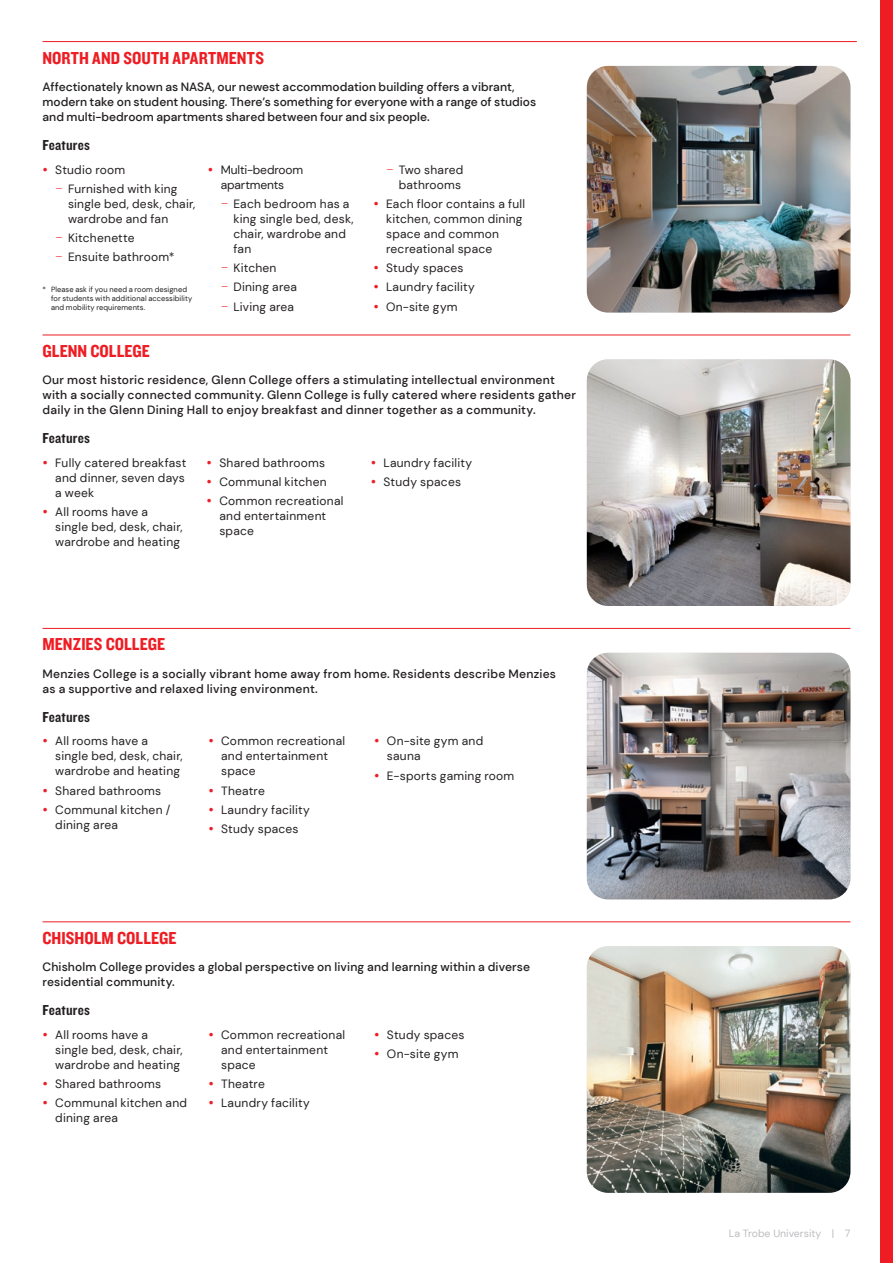
<style>
.page{position:relative;width:893px;height:1263px;background:#fff}
.page>*{position:absolute;margin:0;border:0;box-sizing:border-box;transform-origin:0 0}
.Accommodation_header{font:18px "Knockout 50 Welterweight";letter-spacing:.005em;color:#ee1d23}
.Generic___Heading_3{font:15px "Knockout 50 Welterweight";letter-spacing:.015em;color:#231f20}
.t1{font:12px/15px "DM Sans";letter-spacing:.02em;color:#231f20}
.Generic___Body{font:500 12px/15px "DM Sans";letter-spacing:.015em;color:#231f20}
.t2{font:12px/15px "DM Sans";letter-spacing:-.01em;color:#231f20}
.t3{font:10.5px "DM Sans";color:#bcbdc0}
.Generic___Footnote{font:7.5px/9px "DM Sans";letter-spacing:.01em;color:#231f20}
.s1{font-family:"Roboto";font-weight:300;color:#ee1d23}
</style>
<div class="page">
<div style="left:880px;top:0;width:13px;height:1263px;background:#ee1d23"></div>
<hr style="left:43px;top:41px;width:814px;height:1px;background:#ee1d23">
<hr style="left:43px;top:335px;width:807px;height:1px;background:#ee1d23">
<hr style="left:43px;top:628px;width:807px;height:1px;background:#ee1d23">
<hr style="left:43px;top:921px;width:807px;height:1px;background:#ee1d23">
<img style="left:587px;top:66px;width:263px;height:247px">
<img style="left:587px;top:359px;width:263px;height:247px">
<img style="left:587px;top:653px;width:263px;height:246px">
<img style="left:587px;top:946px;width:263px;height:247px">
<p class="Accommodation_header" style="left:43px;top:46px;width:223px">NORTH AND SOUTH APARTMENTS</p>
<p class="Generic___Body" style="left:43px;top:79px;width:495px">Affectionately known as NASA, our newest accommodation building offers a vibrant, modern take on student housing. There’s something for everyone with a range of studios and multi-bedroom apartments shared between four and six people.</p>
<p class="Generic___Heading_3" style="left:43px;top:135px;width:49px">Features</p>
<p class="t1" style="left:55px;top:162px;width:71px">Studio room</p>
<p class="t1" style="left:68px;top:181px;width:129px;text-indent:-13px"><span class="s1">–</span> Furnished with king single bed, desk, chair, wardrobe and fan</p>
<p class="t1" style="left:55px;top:230px;width:81px"><span class="s1">–</span> Kitchenette</p>
<p class="t1" style="left:55px;top:250px;width:121px"><span class="s1">–</span> Ensuite bathroom*</p>
<p class="Generic___Footnote" style="left:51px;top:284px;width:143px;text-indent:-9px">* Please ask if you need a room designed for students with additional accessibility and mobility requirements.</p>
<p class="t2" style="left:221px;top:162px;width:84px">Multi-bedroom apartments</p>
<p class="t1" style="left:233px;top:196px;width:122px;text-indent:-13px"><span class="s1">–</span> Each bedroom has a king single bed, desk, chair, wardrobe and fan</p>
<p class="t1" style="left:221px;top:260px;width:57px"><span class="s1">–</span> Kitchen</p>
<p class="t1" style="left:221px;top:280px;width:78px"><span class="s1">–</span> Dining area</p>
<p class="t1" style="left:221px;top:299px;width:75px"><span class="s1">–</span> Living area</p>
<p class="t1" style="left:386px;top:162px;width:79px;text-align:right"><span class="s1">–</span> Two shared bathrooms</p>
<p class="t1" style="left:386px;top:196px;width:140px">Each floor contains a full kitchen, common dining space and common recreational space</p>
<p class="t1" style="left:386px;top:260px;width:79px">Study spaces</p>
<p class="t1" style="left:386px;top:280px;width:90px">Laundry facility</p>
<p class="t1" style="left:386px;top:299px;width:73px">On-site gym</p>
<p class="Accommodation_header" style="left:43px;top:339px;width:109px">GLENN COLLEGE</p>
<p class="Generic___Body" style="left:43px;top:372px;width:535px">Our most historic residence, Glenn College offers a stimulating intellectual environment with a socially connected community. Glenn College is fully catered where residents gather daily in the Glenn Dining Hall to enjoy breakfast and dinner together as a community.</p>
<p class="Generic___Heading_3" style="left:43px;top:429px;width:49px">Features</p>
<p class="t1" style="left:55px;top:455px;width:133px;text-align:justify">Fully catered breakfast and dinner, seven days a week</p>
<p class="t1" style="left:55px;top:504px;width:129px">All rooms have a single bed, desk, chair, wardrobe and heating</p>
<p class="t1" style="left:219px;top:455px;width:107px">Shared bathrooms</p>
<p class="t1" style="left:219px;top:474px;width:109px">Communal kitchen</p>
<p class="t1" style="left:219px;top:494px;width:126px">Common recreational and entertainment space</p>
<p class="t1" style="left:384px;top:455px;width:90px">Laundry facility</p>
<p class="t1" style="left:384px;top:474px;width:79px">Study spaces</p>
<p class="Accommodation_header" style="left:43px;top:632px;width:124px">MENZIES COLLEGE</p>
<p class="Generic___Body" style="left:43px;top:666px;width:515px">Menzies College is a socially vibrant home away from home. Residents describe Menzies as a supportive and relaxed living environment.</p>
<p class="Generic___Heading_3" style="left:43px;top:707px;width:49px">Features</p>
<p class="t1" style="left:55px;top:734px;width:129px">All rooms have a single bed, desk, chair, wardrobe and heating</p>
<p class="t1" style="left:55px;top:783px;width:107px">Shared bathrooms</p>
<p class="t1" style="left:55px;top:802px;width:117px">Communal kitchen / dining area</p>
<p class="t1" style="left:387px;top:734px;width:98px">On-site gym and sauna</p>
<p class="t1" style="left:387px;top:768px;width:129px">E-sports gaming room</p>
<p class="t1" style="left:221px;top:734px;width:126px">Common recreational and entertainment space</p>
<p class="t1" style="left:221px;top:783px;width:45px">Theatre</p>
<p class="t1" style="left:221px;top:802px;width:90px">Laundry facility</p>
<p class="t1" style="left:221px;top:821px;width:79px">Study spaces</p>
<p class="Accommodation_header" style="left:43px;top:926px;width:136px">CHISHOLM COLLEGE</p>
<p class="Generic___Body" style="left:43px;top:959px;width:489px">Chisholm College provides a global perspective on living and learning within a diverse residential community.</p>
<p class="Generic___Heading_3" style="left:43px;top:1000px;width:49px">Features</p>
<p class="t1" style="left:55px;top:1027px;width:129px">All rooms have a single bed, desk, chair, wardrobe and heating</p>
<p class="t1" style="left:55px;top:1076px;width:107px">Shared bathrooms</p>
<p class="t1" style="left:55px;top:1095px;width:133px">Communal kitchen and dining area</p>
<p class="t1" style="left:221px;top:1027px;width:126px">Common recreational and entertainment space</p>
<p class="t1" style="left:221px;top:1076px;width:45px">Theatre</p>
<p class="t1" style="left:221px;top:1095px;width:90px">Laundry facility</p>
<p class="t1" style="left:387px;top:1027px;width:79px">Study spaces</p>
<p class="t1" style="left:387px;top:1046px;width:73px">On-site gym</p>
<p class="t3" style="left:729px;top:1227px;width:123px">La Trobe University | 7</p>
</div>
